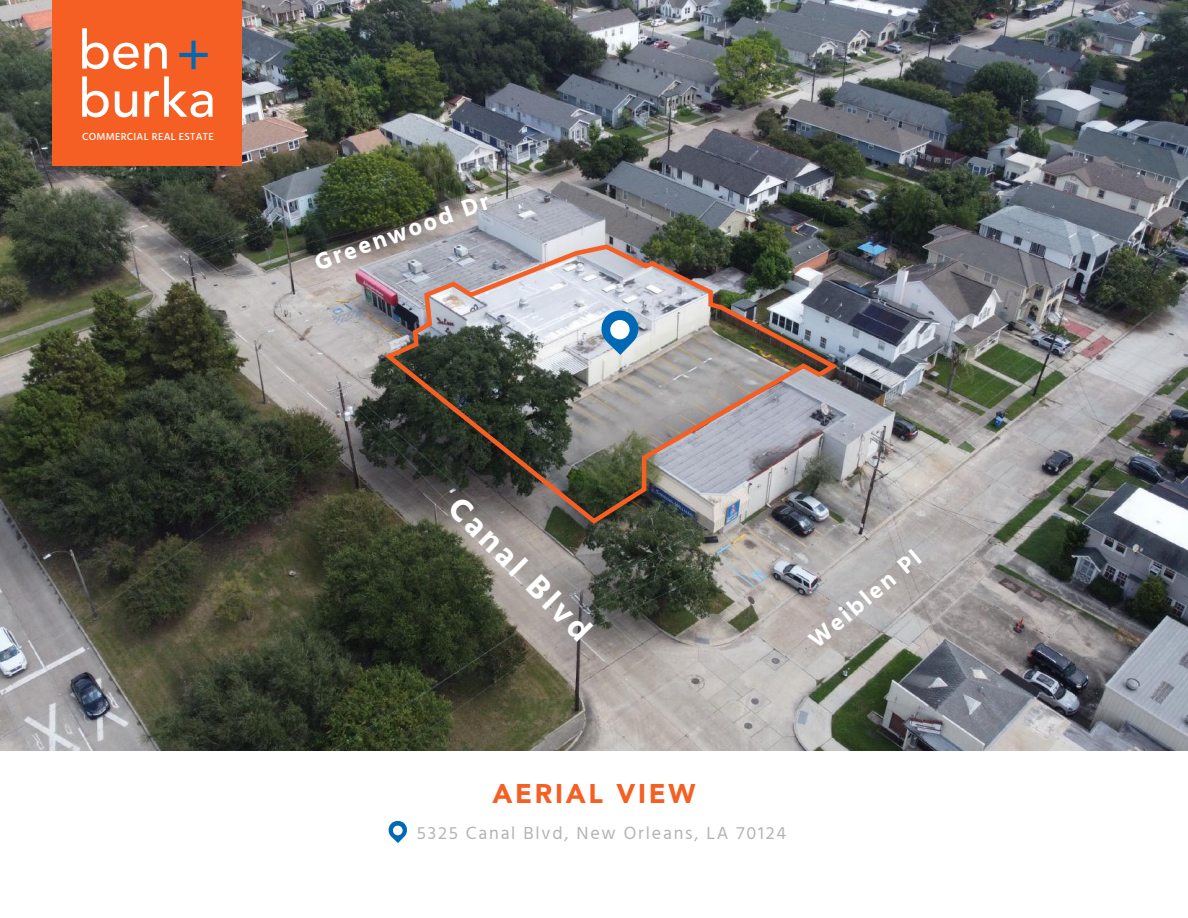
<style>
.page{position:relative;width:1188px;height:918px;background:#fff}
.page>*{position:absolute;margin:0;border:0;box-sizing:border-box;transform-origin:0 0}
.t1{font:700 33px "Hind";color:#fff}
.t2{font:900 27px "Avenir";letter-spacing:.1em;color:#f55f23}
.t3{font:700 24px "Hind";color:#fff}
.t4{font:18px "Hind";letter-spacing:.1em;color:#b6b2b5}
.t5{font:500 10.5px "Hind";letter-spacing:.025em;color:#fff}
</style>
<div class="page">
<img style="left:0;top:0;width:1188px;height:750px">
<img style="left:380px;top:242px;width:459px;height:285px">
<svg style="left:389px;top:821px;width:18px;height:22px"></svg>
<div style="left:393px;top:825px;width:10px;height:10px;background:#fff;border-radius:50%"></div>
<svg style="left:602px;top:310px;width:36px;height:45px"></svg>
<div style="left:610px;top:320px;width:20px;height:20px;background:#fff;border-radius:50%"></div>
<div style="left:53px;top:0;width:189px;height:166px;background:#f55f23"></div>
<svg style="left:82px;top:28px;width:85px;height:41px"></svg>
<svg style="left:179px;top:41px;width:29px;height:28px"></svg>
<svg style="left:82px;top:76px;width:27px;height:41px"></svg>
<svg style="left:115px;top:91px;width:22px;height:26px"></svg>
<svg style="left:144px;top:76px;width:69px;height:41px"></svg>
<p class="t5" style="left:82px;top:129px;width:133px">COMMERCIAL REAL ESTATE</p>
<h3 class="t3" style="left:310px;top:250px;width:186px;rotate:-20deg">Greenwood Dr</h3>
<h1 class="t1" style="left:468px;top:489px;width:189px;rotate:45deg">Canal Blvd</h1>
<h3 class="t3" style="left:803px;top:632px;width:140px;rotate:-40deg">Weiblen Pl</h3>
<h2 class="t2" style="left:492px;top:771px;width:205px">AERIAL VIEW</h2>
<p class="t4" style="left:417px;top:821px;width:371px">5325 Canal Blvd, New Orleans, LA 70124</p>
</div>
